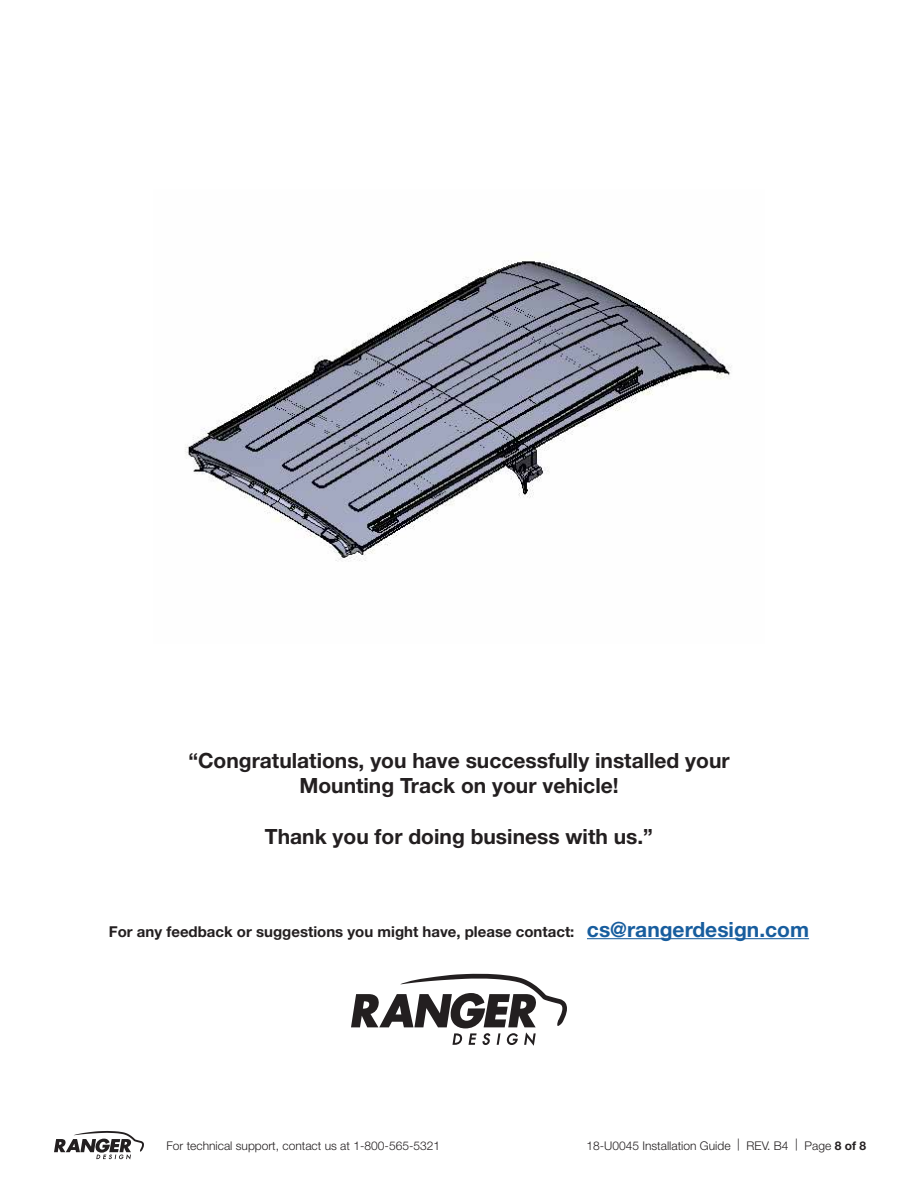
<style>
.page{position:relative;width:918px;height:1188px;background:#fff}
.page>*{position:absolute;margin:0;border:0;box-sizing:border-box;transform-origin:0 0}
.t1{font:700 21px "Helvetica Neue LT Std";color:#231f20}
.t2{font:700 15px "Helvetica Neue LT Std";color:#231f20}
.t3{font:300 12px "Helvetica Neue LT Std";color:#231f20}
.s1{font-size:21px;color:#175d9e}
.s2{font-weight:700}
</style>
<div class="page">
<svg style="left:54px;top:1131px;width:90px;height:29px"></svg>
<svg style="left:351px;top:974px;width:216px;height:72px"></svg>
<hr style="left:587px;top:938px;width:222px;height:1px;background:#175d9e">
<img style="left:185px;top:260px;width:547px;height:302px">
<p class="t1" style="left:188px;top:748px;width:543px">“Congratulations, you have successfully installed your</p>
<p class="t1" style="left:299px;top:773px;width:321px">Mounting Track on your vehicle!</p>
<p class="t1" style="left:265px;top:823px;width:390px">Thank you for doing business with us.”</p>
<p class="t2" style="left:109px;top:922px;width:702px">For any feedback or suggestions you might have, please contact: <span class="s1">cs@rangerdesign.com</span></p>
<p class="t3" style="left:166px;top:1138px;width:275px">For technical support, contact us at 1-800-565-5321</p>
<p class="t3" style="left:586px;top:1138px;width:281px">18-U0045 Installation Guide | REV. B4 | Page <span class="s2">8 of 8</span></p>
</div>
